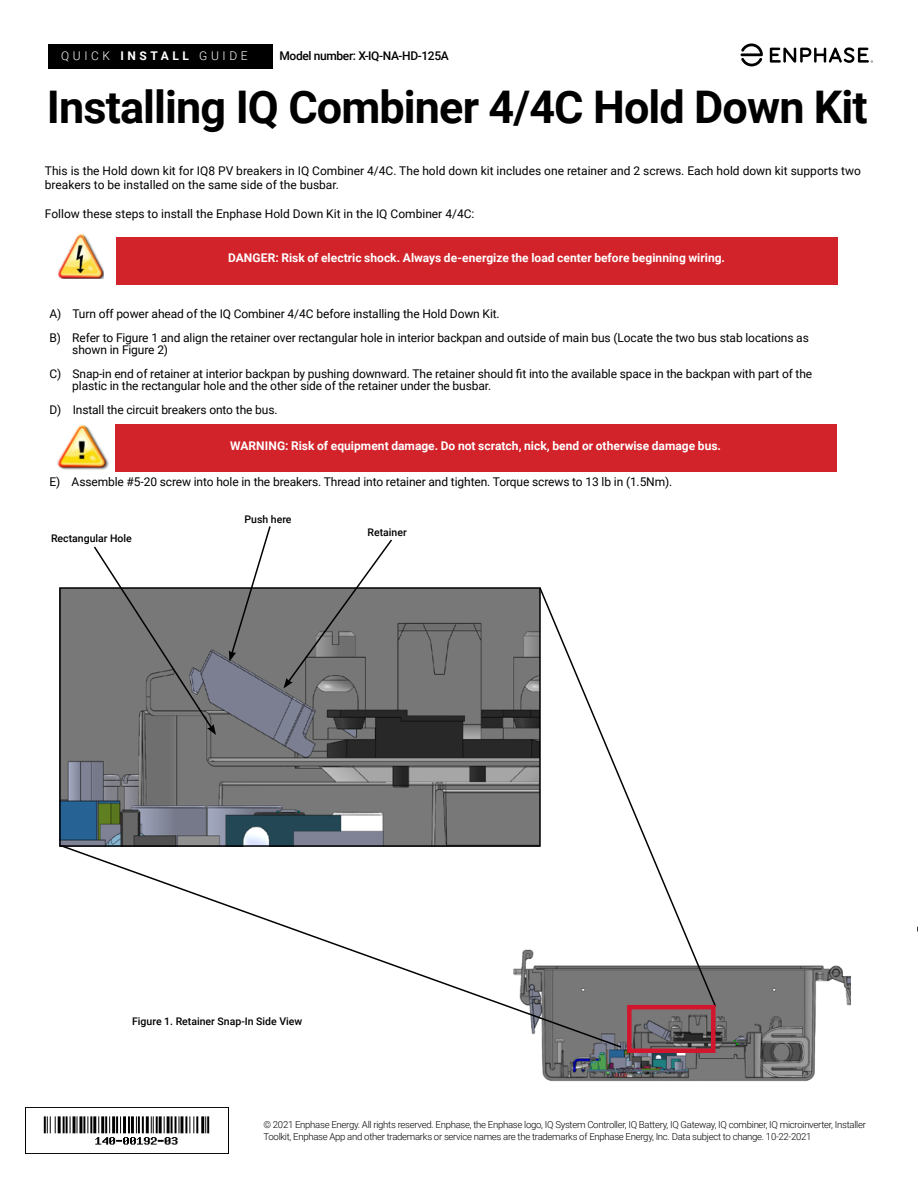
<style>
.page{position:relative;width:918px;height:1188px;background:#fff}
.page>*{position:absolute;margin:0;border:0;box-sizing:border-box;transform-origin:0 0}
.t1{font:700 45px "Roboto";letter-spacing:-.02em;color:#000}
.t2{font:12px/24px "Roboto";letter-spacing:-.01em;color:#000}
.t3{font:700 12px "Roboto";color:#fff}
.t4{font:500 12px "Roboto";letter-spacing:-.03em;color:#000}
.t5{font:300 12px "Roboto";letter-spacing:.3em;color:#fff}
.t6{font:500 10.5px "Roboto";color:#000}
.t7{font:300 9.6px/12px "Roboto";letter-spacing:-.03em;color:#000}
.s1{font-weight:700}
</style>
<div class="page">
<div style="left:49px;top:44px;width:224px;height:24px;background:#000"></div>
<svg style="left:741px;top:44px;width:22px;height:22px"></svg>
<svg style="left:770px;top:47px;width:103px;height:16px"></svg>
<img style="left:43px;top:1116px;width:167px;height:29px">
<div style="left:116px;top:237px;width:722px;height:47px;background:#d2232a"></div>
<img style="left:59px;top:235px;width:45px;height:43px">
<div style="left:115px;top:424px;width:722px;height:48px;background:#d2232a"></div>
<img style="left:57px;top:424px;width:52px;height:46px">
<img style="left:541px;top:965px;width:309px;height:117px">
<img style="left:62px;top:590px;width:476px;height:253px">
<svg style="left:59px;top:843px;width:564px;height:206px"></svg>
<svg style="left:538px;top:587px;width:179px;height:421px"></svg>
<svg style="left:92px;top:546px;width:124px;height:189px"></svg>
<svg style="left:229px;top:526px;width:43px;height:136px"></svg>
<svg style="left:284px;top:539px;width:110px;height:149px"></svg>
<div style="left:627px;top:1005px;width:89px;height:48px;border:4px solid #d2162e"></div>
<p class="t5" style="left:61px;top:47px;width:188px">QUICK <span class="s1">INSTALL</span> GUIDE</p>
<p class="t4" style="left:279px;top:47px;width:171px">Model number: X-IQ-NA-HD-125A</p>
<h1 class="t1" style="left:47px;top:76px;width:822px">Installing IQ Combiner 4/4C Hold Down Kit</h1>
<p class="t2" style="left:45px;top:163px;width:818px;line-height:14.4px">This is the Hold down kit for IQ8 PV breakers in IQ Combiner 4/4C. The hold down kit includes one retainer and 2 screws. Each hold down kit supports two breakers to be installed on the same side of the busbar.</p>
<p class="t2" style="left:45px;top:202px;width:431px">Follow these steps to install the Enphase Hold Down Kit in the IQ Combiner 4/4C:</p>
<p class="t3" style="left:228px;top:250px;width:498px">DANGER: Risk of electric shock. Always de-energize the load center before beginning wiring.</p>
<p class="t2" style="left:50px;top:301px;width:761px">A) Turn off power ahead of the IQ Combiner 4/4C before installing the Hold Down Kit.<br>B) Refer to Figure 1 and align the retainer over rectangular hole in interior backpan and outside of main bus (Locate the two bus stab locations as</p>
<p class="t2" style="left:50px;top:337px;width:764px;text-indent:23px">shown in Figure 2)<br>C) Snap-in end of retainer at interior backpan by pushing downward. The retainer should fit into the available space in the backpan with part of the</p>
<p class="t2" style="left:50px;top:373px;width:443px;text-indent:23px">plastic in the rectangular hole and the other side of the retainer under the busbar.<br>D) Install the circuit breakers onto the bus.</p>
<p class="t3" style="left:230px;top:437px;width:492px">WARNING: Risk of equipment damage. Do not scratch, nick, bend or otherwise damage bus.</p>
<p class="t2" style="left:50px;top:469px;width:624px">E) Assemble #5-20 screw into hole in the breakers. Thread into retainer and tighten. Torque screws to 13 lb in (1.5Nm).</p>
<p class="t6" style="left:51px;top:531px;width:82px">Rectangular Hole</p>
<p class="t6" style="left:245px;top:512px;width:49px">Push here</p>
<p class="t6" style="left:368px;top:525px;width:41px">Retainer</p>
<p class="t6" style="left:132px;top:1014px;width:172px">Figure 1. Retainer Snap-In Side View</p>
<p class="t7" style="left:264px;top:1118px;width:604px">© 2021 Enphase Energy. All rights reserved. Enphase, the Enphase logo, IQ System Controller, IQ Battery, IQ Gateway, IQ combiner, IQ microinverter, Installer<br>Toolkit, Enphase App and other trademarks or service names are the trademarks of Enphase Energy, Inc. Data subject to change. 10-22-2021</p>
</div>
